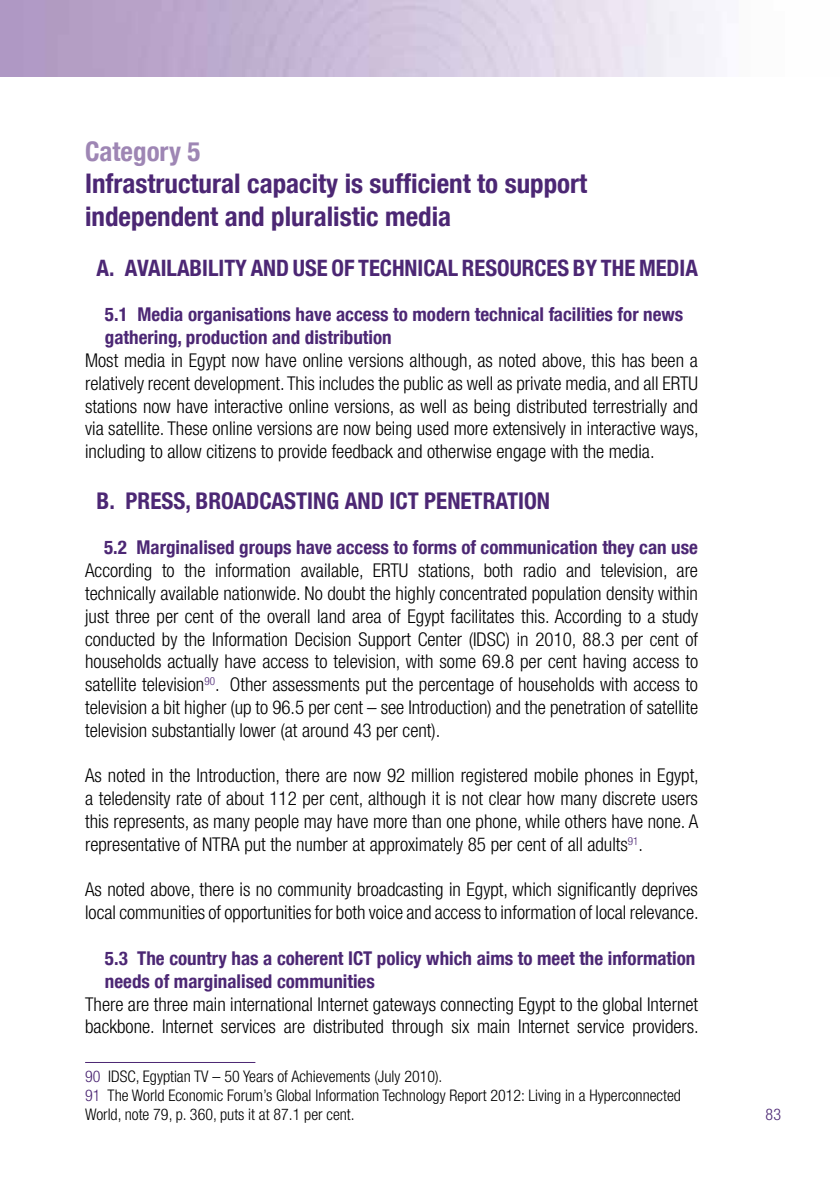
<style>
.page{position:relative;width:840px;height:1191px;background:#fff}
.page>*{position:absolute;margin:0;border:0;box-sizing:border-box;transform-origin:0 0}
.t1{font:700 condensed 27px/32.4px "Helvetica Neue LT Com";color:#4c2774}
.t2{font:700 condensed 27px "Helvetica Neue LT Com";color:#9e86b4}
.t3{font:700 condensed 23px "Helvetica Neue LT Com";color:#4c2774}
.t4{font:700 condensed 22.6px "Helvetica Neue LT Com";color:#4c2774}
.t5{font:300 condensed 19px/22.8px "Helvetica Neue LT Com";color:#000;text-align:justify}
.t6{font:700 condensed 19px/22.8px "Helvetica Neue LT Com";color:#4c2774}
.t7{font:300 condensed 16px/19.2px "Helvetica Neue LT Com";color:#000}
.t8{font:300 condensed 16px "Helvetica Neue LT Com";color:#4c2774}
.s1{color:#4c2774}
</style>
<div class="page">
<hr style="left:85px;top:1062px;width:170px;height:1px;background:#4c2774">
<h1 class="t2" style="left:85px;top:135px;width:117px">Category 5</h1>
<h1 class="t1" style="left:85px;top:168px;width:503px">Infrastructural capacity is sufficient to support independent and pluralistic media</h1>
<p class="t4" style="left:96px;top:254px;width:602px">A. AVAILABILITY AND USE OF TECHNICAL RESOURCES BY THE MEDIA</p>
<p class="t6" style="left:105px;top:303px;width:579px">5.1 Media organisations have access to modern technical facilities for news gathering, production and distribution</p>
<p class="t5" style="left:85px;top:349px;width:615px">Most media in Egypt now have online versions although, as noted above, this has been a relatively recent development. This includes the public as well as private media, and all ERTU stations now have interactive online versions, as well as being distributed terrestrially and via satellite. These online versions are now being used more extensively in interactive ways, including to allow citizens to provide feedback and otherwise engage with the media.</p>
<p class="t3" style="left:97px;top:487px;width:454px">B. PRESS, BROADCASTING AND ICT PENETRATION</p>
<p class="t6" style="left:104px;top:536px;width:595px">5.2 Marginalised groups have access to forms of communication they can use</p>
<p class="t5" style="left:85px;top:559px;width:614px">According to the information available, ERTU stations, both radio and television, are technically available nationwide. No doubt the highly concentrated population density within just three per cent of the overall land area of Egypt facilitates this. According to a study conducted by the Information Decision Support Center (IDSC) in 2010, 88.3 per cent of households actually have access to television, with some 69.8 per cent having access to satellite television<sup>90</sup>. Other assessments put the percentage of households with access to television a bit higher (up to 96.5 per cent – see Introduction) and the penetration of satellite television substantially lower (at around 43 per cent).</p>
<p class="t5" style="left:85px;top:764px;width:615px">As noted in the Introduction, there are now 92 million registered mobile phones in Egypt, a teledensity rate of about 112 per cent, although it is not clear how many discrete users this represents, as many people may have more than one phone, while others have none. A representative of NTRA put the number at approximately 85 per cent of all adults<sup>91</sup>.</p>
<p class="t5" style="left:85px;top:878px;width:614px">As noted above, there is no community broadcasting in Egypt, which significantly deprives local communities of opportunities for both voice and access to information of local relevance.</p>
<p class="t6" style="left:105px;top:946px;width:591px">5.3 The country has a coherent ICT policy which aims to meet the information needs of marginalised communities</p>
<p class="t5" style="left:85px;top:992px;width:614px">There are three main international Internet gateways connecting Egypt to the global Internet backbone. Internet services are distributed through six main Internet service providers.</p>
<p class="t7" style="left:85px;top:1066px;width:597px"><span class="s1">90</span> IDSC, Egyptian TV – 50 Years of Achievements (July 2010).<br><span class="s1">91</span> The World Economic Forum’s Global Information Technology Report 2012: Living in a Hyperconnected<br>World, note 79, p. 360, puts it at 87.1 per cent.</p>
<p class="t8" style="left:765px;top:1105px;width:17px">83</p>
</div>
